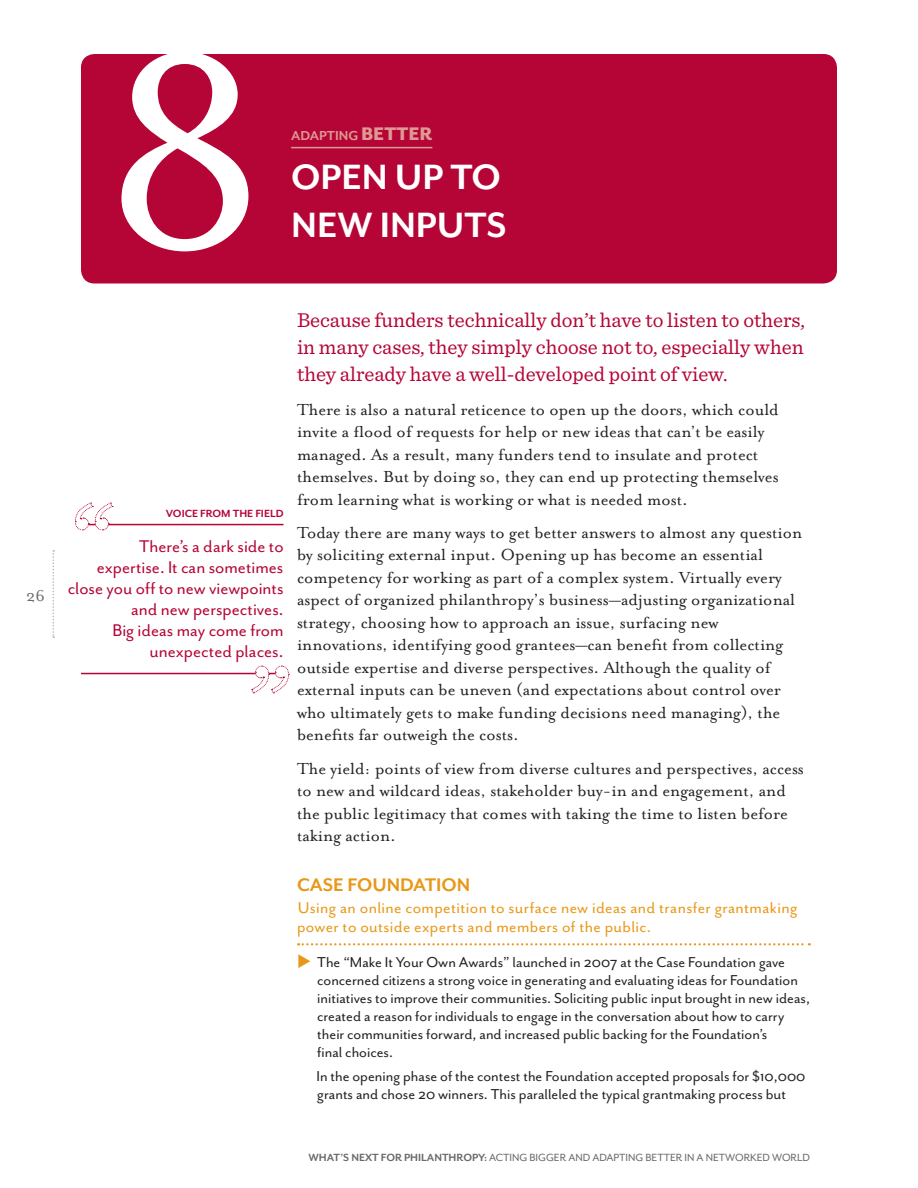
<style>
.page{position:relative;width:918px;height:1188px;background:#fff}
.page>*{position:absolute;margin:0;border:0;box-sizing:border-box;transform-origin:0 0}
.t1{font:315px "Mrs Eaves Roman";color:#fff}
.t2{font:700 40.5px/48.6px "Mr Eaves San OT";color:#fff}
.t3{font:21px/27px "Sentinel";color:#b50536;text-align:justify}
.t4{font:700 21px "Mr Eaves San OT";color:#e89818}
.t5{font:19.5px/21px "Mr Eaves San OT";color:#b50536;text-align:right}
.t6{font:18.3px/22.5px "Mrs Eaves Roman";color:#231f20}
.t7{font:18px/19.5px "Mr Eaves San OT";letter-spacing:.02em;color:#e89818}
.t8{font:18px "Mrs Eaves Roman";color:#69696c}
.t9{font:16.5px/18px "Mr Eaves San OT";color:#231f20}
.t10{font:700 15px "Mr Eaves San OT";color:#de9994}
.t11{font:12px "Mr Eaves San OT";color:#69696c}
.t12{font:700 12px "Mr Eaves San OT";color:#b50536}
.s1{font-weight:800;font-size:21px}
.s2{font-weight:700}
</style>
<div class="page">
<svg style="left:52px;top:550px;width:2px;height:88px"></svg>
<div style="left:81px;top:54px;width:756px;height:230px;background:#b50536;border-radius:14px"></div>
<svg style="left:298px;top:943px;width:512px;height:2px"></svg>
<hr style="left:81px;top:524px;width:203px;height:1px;background:#b50536">
<hr style="left:81px;top:673px;width:203px;height:1px;background:#b50536">
<svg style="left:251px;top:665px;width:38px;height:29px"></svg>
<svg style="left:75px;top:503px;width:38px;height:28px"></svg>
<hr style="left:291px;top:147px;width:141px;height:1px;background:#de9994">
<p class="t8" style="left:26px;top:585px;width:20px">26</p>
<h1 class="t1" style="left:102px;top:-19px;width:168px">8</h1>
<p class="t10" style="left:291px;top:127px;width:143px">ADAPTING <span class="s1">BETTER</span></p>
<h2 class="t2" style="left:291px;top:152px;width:217px">OPEN UP TO<br>NEW INPUTS</h2>
<p class="t12" style="left:166px;top:507px;width:119px">VOICE FROM THE FIELD</p>
<p class="t5" style="left:68px;top:535px;width:217px">There’s a dark side to expertise. It can sometimes close you off to new viewpoints and new perspectives.<br>Big ideas may come from unexpected places.</p>
<p class="t3" style="left:297px;top:305px;width:509px">Because funders technically don’t have to listen to others, in many cases, they simply choose not to, especially when they already have a well-developed point of view.</p>
<p class="t6" style="left:297px;top:398px;width:483px">There is also a natural reticence to open up the doors, which could invite a flood of requests for help or new ideas that can’t be easily managed. As a result, many funders tend to insulate and protect themselves. But by doing so, they can end up protecting themselves from learning what is working or what is needed most.</p>
<p class="t6" style="left:297px;top:521px;width:507px">Today there are many ways to get better answers to almost any question by soliciting external input. Opening up has become an essential competency for working as part of a complex system. Virtually every aspect of organized philanthropy’s business—adjusting organizational strategy, choosing how to approach an issue, surfacing new innovations, identifying good grantees—can benefit from collecting outside expertise and diverse perspectives. Although the quality of external inputs can be uneven (and expectations about control over who ultimately gets to make funding decisions need managing), the benefits far outweigh the costs.</p>
<p class="t6" style="left:297px;top:757px;width:508px">The yield: points of view from diverse cultures and perspectives, access to new and wildcard ideas, stakeholder buy-in and engagement, and the public legitimacy that comes with taking the time to listen before taking action.</p>
<p class="t4" style="left:297px;top:873px;width:175px">CASE FOUNDATION</p>
<p class="t7" style="left:297px;top:898px;width:502px">Using an online competition to surface new ideas and transfer grantmaking power to outside experts and members of the public.</p>
<p class="t9" style="left:317px;top:953px;width:494px">The “Make It Your Own Awards” launched in 2007 at the Case Foundation gave concerned citizens a strong voice in generating and evaluating ideas for Foundation initiatives to improve their communities. Soliciting public input brought in new ideas, created a reason for individuals to engage in the conversation about how to carry their communities forward, and increased public backing for the Foundation’s<br>final choices.</p>
<p class="t9" style="left:316px;top:1068px;width:491px">In the opening phase of the contest the Foundation accepted proposals for $10,000 grants and chose 20 winners. This paralleled the typical grantmaking process but</p>
<p class="t11" style="left:308px;top:1151px;width:503px"><span class="s2">WHAT’S NEXT FOR PHILANTHROPY:</span> ACTING BIGGER AND ADAPTING BETTER IN A NETWORKED WORLD</p>
</div>
